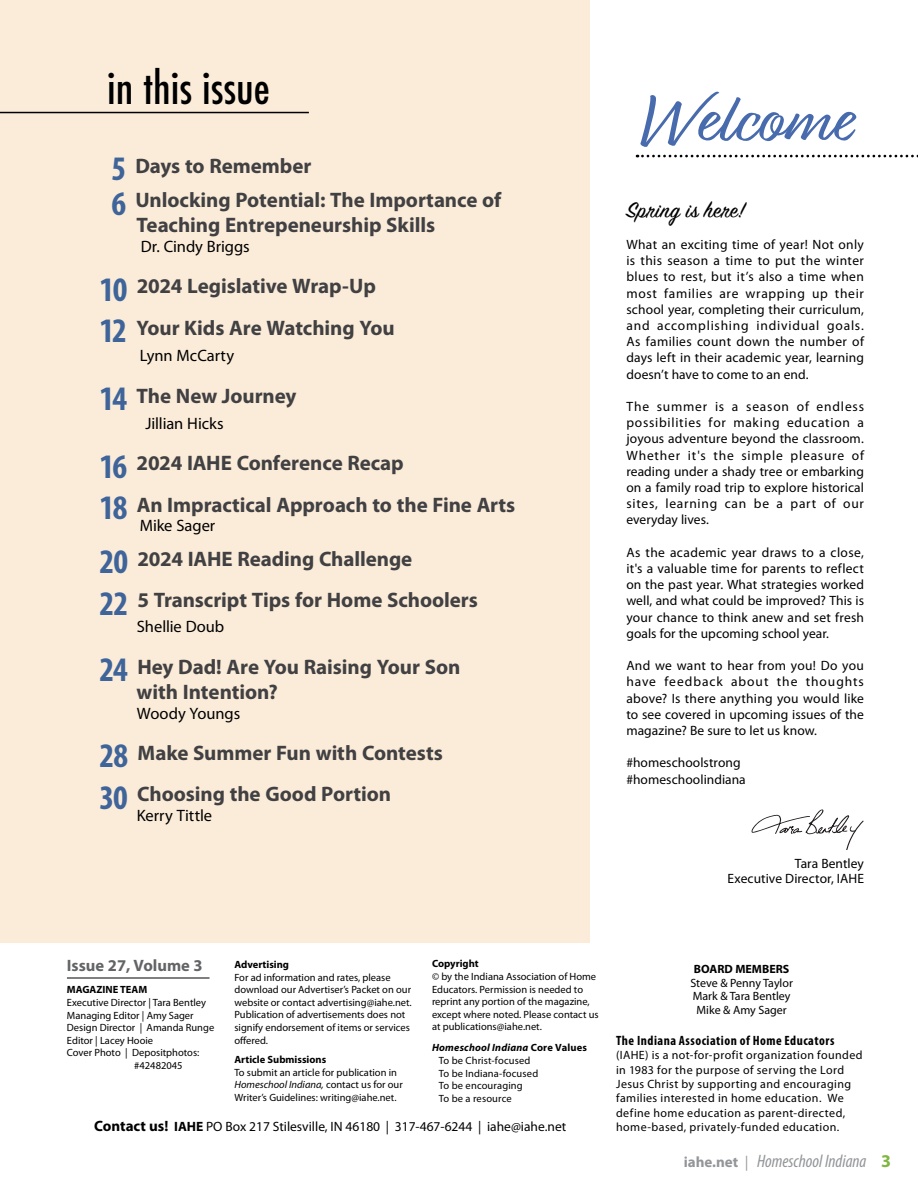
<style>
.page{position:relative;width:918px;height:1188px;background:#fff}
.page>*{position:absolute;margin:0;border:0;box-sizing:border-box;transform-origin:0 0}
.t1{font:72px "Relation";letter-spacing:-.005em;color:#486bad}
.t2{font:500 condensed 43.5px "Futura";color:#000}
.t3{font:24px "Sign Painter House Script";letter-spacing:.02em;color:#000}
.t4{font:700 21px/41.2px "Myriad Pro";letter-spacing:-.005em;color:#414042}
.t5{font:italic condensed 18px "Myriad Pro";color:#939598}
.t6{font:16.5px "Myriad Pro";color:#000}
.t7{font:700 16.5px "Myriad Pro";color:#636466}
.t8{font:13.5px/16.2px "Myriad Pro";letter-spacing:.005em;color:#000;text-align:justify}
.t9{font:700 condensed 13.5px "Myriad Pro";letter-spacing:.035em;color:#000}
.t10{font:12px/14.4px "Myriad Pro";letter-spacing:.03em;color:#000}
.t11{font:12px/13.5px "Myriad Pro";color:#000;text-align:center}
.t12{font:700 12px "Myriad Pro";color:#000}
.t13{font:10.5px/12.6px "Myriad Pro";color:#000}
.t14{font:700 10.5px "Myriad Pro";color:#000}
.s1{font-stretch:condensed;font-size:34.5px;color:#3e649a}
.s2{font-style:italic}
.s3{font-weight:700;font-style:italic}
.s4{font-weight:700}
.s5{font-weight:700;font-size:15px}
.s6{font-weight:700;font-style:normal;font-stretch:normal;font-size:15px}
.s7{font-stretch:normal;font-size:15px}
.s8{font-weight:700;font-style:normal;font-stretch:normal;color:#80b641}
</style>
<div class="page">
<div style="left:0;top:0;width:590px;height:943px;background:#fbecd9"></div>
<hr style="left:67px;top:978px;width:143px;height:1px;background:#000">
<svg style="left:637px;top:155px;width:281px;height:2px"></svg>
<hr style="left:0;top:112px;width:309px;height:1px;background:#000">
<svg style="left:751px;top:809px;width:113px;height:41px"></svg>
<h2 class="t2" style="left:107px;top:60px;width:164px">in this issue</h2>
<h3 class="t4" style="left:111px;top:148px;width:392px;line-height:34.5px"><span class="s1">5</span> Days to Remember<br><span class="s1">6</span> Unlocking Potential: The Importance of</h3>
<h3 class="t4" style="left:137px;top:204px;width:300px">Teaching Entrepeneurship Skills</h3>
<p class="t6" style="left:141px;top:236px;width:110px">Dr. Cindy Briggs</p>
<h3 class="t4" style="left:99px;top:265px;width:297px"><span class="s1">10</span> 2024 Legislative Wrap-Up<br><span class="s1">12</span> Your Kids Are Watching You</h3>
<p class="t6" style="left:140px;top:346px;width:96px">Lynn McCarty</p>
<h3 class="t4" style="left:99px;top:374px;width:199px"><span class="s1">14</span> The New Journey</h3>
<p class="t6" style="left:145px;top:413px;width:80px">Jillian Hicks</p>
<h3 class="t4" style="left:99px;top:442px;width:418px"><span class="s1">16</span> 2024 IAHE Conference Recap<br><span class="s1">18</span> An Impractical Approach to the Fine Arts</h3>
<p class="t6" style="left:140px;top:516px;width:77px">Mike Sager</p>
<h3 class="t4" style="left:99px;top:538px;width:380px"><span class="s1">20</span> 2024 IAHE Reading Challenge<br><span class="s1">22</span> 5 Transcript Tips for Home Schoolers</h3>
<p class="t6" style="left:137px;top:617px;width:89px">Shellie Doub</p>
<h3 class="t4" style="left:137px;top:653px;width:325px;line-height:25.2px;text-indent:-37px"><span class="s1">24</span> Hey Dad! Are You Raising Your Son with Intention?</h3>
<p class="t6" style="left:137px;top:703px;width:105px">Woody Youngs</p>
<h3 class="t4" style="left:99px;top:731px;width:345px"><span class="s1">28</span> Make Summer Fun with Contests<br><span class="s1">30</span> Choosing the Good Portion</h3>
<p class="t6" style="left:137px;top:805px;width:77px">Kerry Tittle</p>
<h1 class="t1" style="left:639px;top:78px;width:212px">Welcome</h1>
<h3 class="t3" style="left:626px;top:195px;width:120px">Spring is here!</h3>
<p class="t8" style="left:626px;top:236px;width:239px">What an exciting time of year! Not only is this season a time to put the winter blues to rest, but it’s also a time when most families are wrapping up their school year, completing their curriculum, and accomplishing individual goals.<br>As families count down the number of days left in their academic year, learning doesn’t have to come to an end.</p>
<p class="t8" style="left:626px;top:398px;width:239px">The summer is a season of endless possibilities for making education a joyous adventure beyond the classroom.<br>Whether it's the simple pleasure of reading under a shady tree or embarking on a family road trip to explore historical sites, learning can be a part of our everyday lives.</p>
<p class="t8" style="left:626px;top:544px;width:239px">As the academic year draws to a close, it's a valuable time for parents to reflect on the past year. What strategies worked well, and what could be improved? This is your chance to think anew and set fresh goals for the upcoming school year.</p>
<p class="t8" style="left:626px;top:657px;width:239px">And we want to hear from you! Do you have feedback about the thoughts above? Is there anything you would like to see covered in upcoming issues of the magazine? Be sure to let us know.</p>
<p class="t8" style="left:626px;top:755px;width:121px">#homeschoolstrong #homeschoolindiana</p>
<p class="t8" style="left:728px;top:855px;width:138px;line-height:15px;text-align:right">Tara Bentley<br>Executive Director, IAHE</p>
<p class="t7" style="left:67px;top:955px;width:137px">Issue 27, Volume 3</p>
<p class="t14" style="left:67px;top:983px;width:82px">MAGAZINE TEAM</p>
<p class="t13" style="left:67px;top:996px;width:141px">Executive Director | Tara Bentley</p>
<p class="t13" style="left:67px;top:1009px;width:128px">Managing Editor | Amy Sager</p>
<p class="t13" style="left:67px;top:1021px;width:149px">Design Director | Amanda Runge</p>
<p class="t13" style="left:67px;top:1034px;width:88px">Editor | Lacey Hooie</p>
<p class="t13" style="left:67px;top:1046px;width:134px">Cover Photo | Depositphotos:</p>
<p class="t13" style="left:134px;top:1059px;width:50px">#42482045</p>
<p class="t14" style="left:234px;top:958px;width:56px">Advertising</p>
<p class="t13" style="left:234px;top:971px;width:179px">For ad information and rates, please download our Advertiser’s Packet on our website or contact advertising@iahe.net.<br>Publication of advertisements does not signify endorsement of items or services offered.</p>
<p class="t14" style="left:234px;top:1053px;width:93px">Article Submissions</p>
<p class="t13" style="left:234px;top:1066px;width:170px">To submit an article for publication in<br><span class="s2">Homeschool Indiana,</span> contact us for our<br>Writer’s Guidelines: writing@iahe.net.</p>
<p class="t14" style="left:432px;top:957px;width:48px">Copyright</p>
<p class="t13" style="left:432px;top:970px;width:168px">© by the Indiana Association of Home Educators. Permission is needed to reprint any portion of the magazine, except where noted. Please contact us at publications@iahe.net.</p>
<p class="t13" style="left:439px;top:1041px;width:150px;text-indent:-7px"><span class="s3">Homeschool Indiana</span> <span class="s4">Core Values<br></span>To be Christ-focused<br>To be Indiana-focused<br>To be encouraging<br>To be a resource</p>
<p class="t8" style="left:94px;top:1118px;width:474px"><span class="s5">Contact us!</span> <span class="s4">IAHE</span> PO Box 217 Stilesville, IN 46180 | 317-467-6244 | iahe@iahe.net</p>
<p class="t12" style="left:694px;top:962px;width:97px">BOARD MEMBERS</p>
<p class="t11" style="left:690px;top:976px;width:104px">Steve &amp; Penny Taylor<br>Mark &amp; Tara Bentley<br>Mike &amp; Amy Sager</p>
<p class="t9" style="left:616px;top:1032px;width:220px">The Indiana Association of Home Educators</p>
<p class="t10" style="left:616px;top:1048px;width:248px">(IAHE) is a not-for-profit organization founded in 1983 for the purpose of serving the Lord Jesus Christ by supporting and encouraging families interested in home education. We define home education as parent-directed, home-based, privately-funded education.</p>
<h3 class="t5" style="left:684px;top:1150px;width:209px"><span class="s6">iahe.net</span> <span class="s7">|</span> Homeschool Indiana <span class="s8">3</span></h3>
</div>
